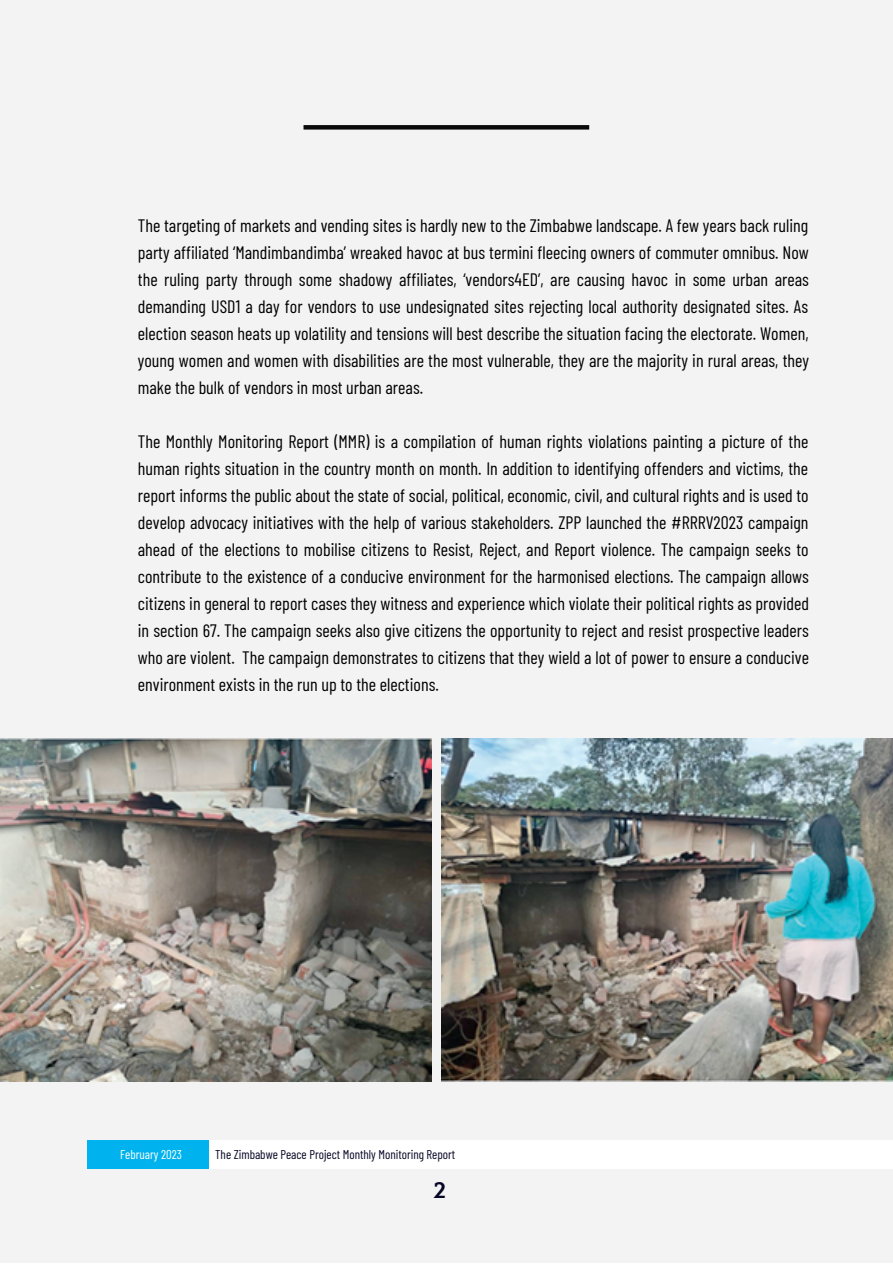
<style>
.page{position:relative;width:893px;height:1264px;background:#fff}
.page>*{position:absolute;margin:0;border:0;box-sizing:border-box;transform-origin:0 0}
.t1{font:25.35px "OS Aran 600";color:#070626}
.t2{font:18px/27px "Barlow Condensed";color:#000;text-align:justify}
.t3{font:12.75px "Barlow Condensed";color:#070626}
.t4{font:12.75px "Barlow Condensed";color:#fff}
</style>
<div class="page">
<div style="left:0;top:0;width:892px;height:1262px;background:#f3f3f3"></div>
<div style="left:204px;top:1140px;width:688px;height:28px;background:#fff"></div>
<div style="left:87px;top:1140px;width:122px;height:28px;background:#00b3ee"></div>
<div style="left:303px;top:125px;width:286px;height:5px;background:#0a0a0a"></div>
<img style="left:442px;top:738px;width:450px;height:343px">
<img style="left:0;top:738px;width:431px;height:343px">
<p class="t2" style="left:138px;top:211px;width:672px">The targeting of markets and vending sites is hardly new to the Zimbabwe landscape. A few years back ruling party affiliated ‘Mandimbandimba’ wreaked havoc at bus termini fleecing owners of commuter omnibus. Now the ruling party through some shadowy affiliates, ‘vendors4ED’, are causing havoc in some urban areas demanding USD1 a day for vendors to use undesignated sites rejecting local authority designated sites. As election season heats up volatility and tensions will best describe the situation facing the electorate. Women, young women and women with disabilities are the most vulnerable, they are the majority in rural areas, they make the bulk of vendors in most urban areas.</p>
<p class="t2" style="left:138px;top:427px;width:672px">The Monthly Monitoring Report (MMR) is a compilation of human rights violations painting a picture of the human rights situation in the country month on month. In addition to identifying offenders and victims, the report informs the public about the state of social, political, economic, civil, and cultural rights and is used to develop advocacy initiatives with the help of various stakeholders. ZPP launched the #RRRV2023 campaign ahead of the elections to mobilise citizens to Resist, Reject, and Report violence. The campaign seeks to contribute to the existence of a conducive environment for the harmonised elections. The campaign allows citizens in general to report cases they witness and experience which violate their political rights as provided in section 67. The campaign seeks also give citizens the opportunity to reject and resist prospective leaders who are violent. The campaign demonstrates to citizens that they wield a lot of power to ensure a conducive environment exists in the run up to the elections.</p>
<p class="t4" style="left:120px;top:1146px;width:63px">February 2023</p>
<p class="t3" style="left:215px;top:1146px;width:241px">The Zimbabwe Peace Project Monthly Monitoring Report</p>
<h1 class="t1" style="left:433px;top:1179px;width:14px">2</h1>
</div>
